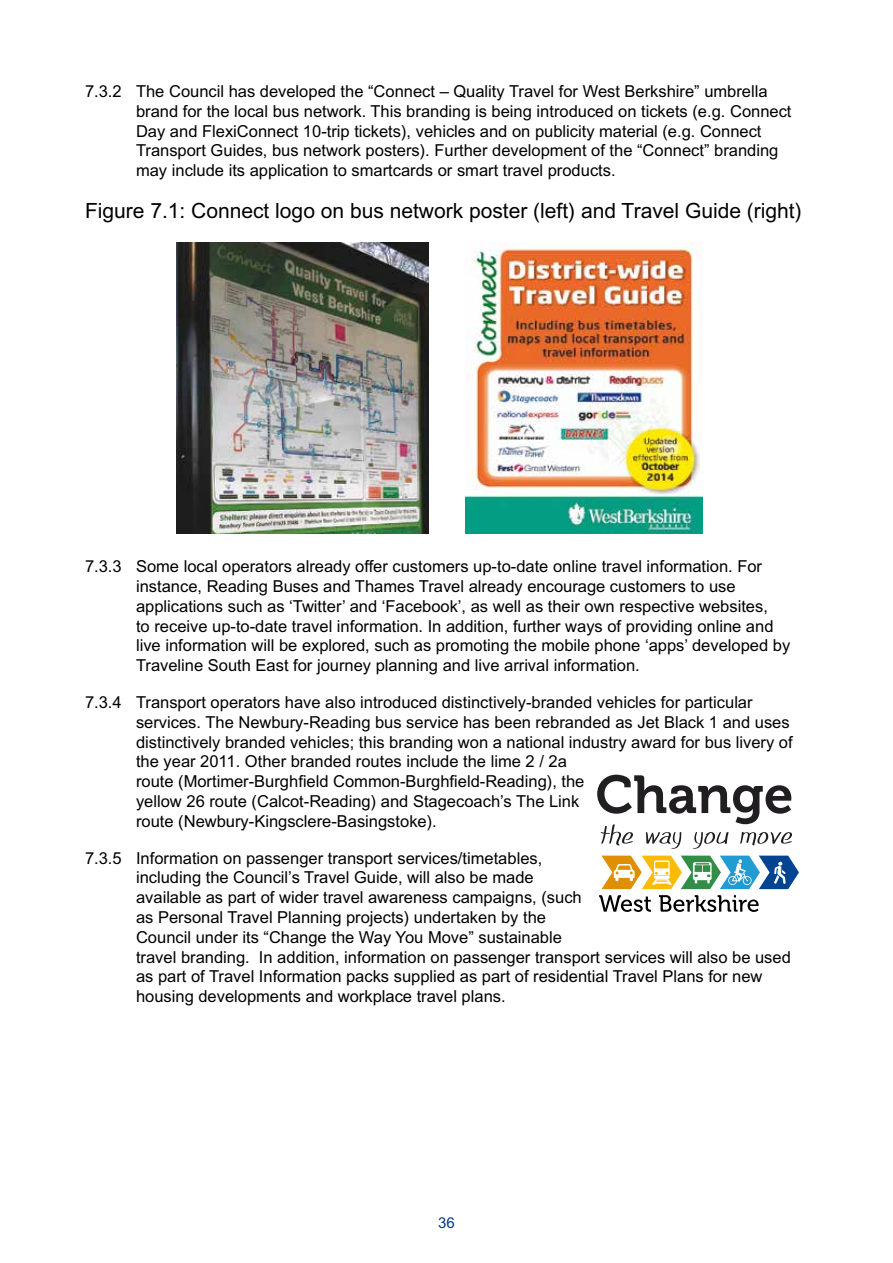
<style>
.page{position:relative;width:893px;height:1263px;background:#fff}
.page>*{position:absolute;margin:0;border:0;box-sizing:border-box;transform-origin:0 0}
.t1{font:21px "Arial MT Std";color:#000}
.t2{font:16.5px/19.8px "Arial MT Std";color:#000}
.t3{font:15px "Arial MT Std";color:#003888}
</style>
<div class="page">
<img style="left:177px;top:242px;width:251px;height:291px">
<img style="left:465px;top:242px;width:238px;height:291px">
<svg style="left:597px;top:775px;width:195px;height:74px"></svg>
<svg style="left:601px;top:856px;width:198px;height:33px"></svg>
<svg style="left:599px;top:895px;width:52px;height:17px"></svg>
<svg style="left:659px;top:895px;width:100px;height:17px"></svg>
<p class="t2" style="left:136px;top:81px;width:657px;text-indent:-51px">7.3.2 The Council has developed the “Connect – Quality Travel for West Berkshire” umbrella brand for the local bus network. This branding is being introduced on tickets (e.g. Connect Day and FlexiConnect 10-trip tickets), vehicles and on publicity material (e.g. Connect Transport Guides, bus network posters). Further development of the “Connect” branding may include its application to smartcards or smart travel products.</p>
<p class="t1" style="left:85px;top:199px;width:718px">Figure 7.1: Connect logo on bus network poster (left) and Travel Guide (right)</p>
<p class="t2" style="left:136px;top:556px;width:656px;text-indent:-51px">7.3.3 Some local operators already offer customers up-to-date online travel information. For instance, Reading Buses and Thames Travel already encourage customers to use applications such as ‘Twitter’ and ‘Facebook’, as well as their own respective websites,<br>to receive up-to-date travel information. In addition, further ways of providing online and live information will be explored, such as promoting the mobile phone ‘apps’ developed by Traveline South East for journey planning and live arrival information.</p>
<p class="t2" style="left:136px;top:692px;width:658px;text-indent:-51px">7.3.4 Transport operators have also introduced distinctively-branded vehicles for particular services. The Newbury-Reading bus service has been rebranded as Jet Black 1 and uses distinctively branded vehicles; this branding won a national industry award for bus livery of the year 2011. Other branded routes include the lime 2 / 2a<br>route (Mortimer-Burghfield Common-Burghfield-Reading), the<br>yellow 26 route (Calcot-Reading) and Stagecoach’s The Link<br>route (Newbury-Kingsclere-Basingstoke).</p>
<p class="t2" style="left:136px;top:848px;width:656px;text-indent:-51px">7.3.5 Information on passenger transport services/timetables,<br>including the Council’s Travel Guide, will also be made<br>available as part of wider travel awareness campaigns, (such<br>as Personal Travel Planning projects) undertaken by the<br>Council under its “Change the Way You Move” sustainable<br>travel branding. In addition, information on passenger transport services will also be used as part of Travel Information packs supplied as part of residential Travel Plans for new housing developments and workplace travel plans.</p>
<p class="t3" style="left:438px;top:1214px;width:18px">36</p>
</div>
